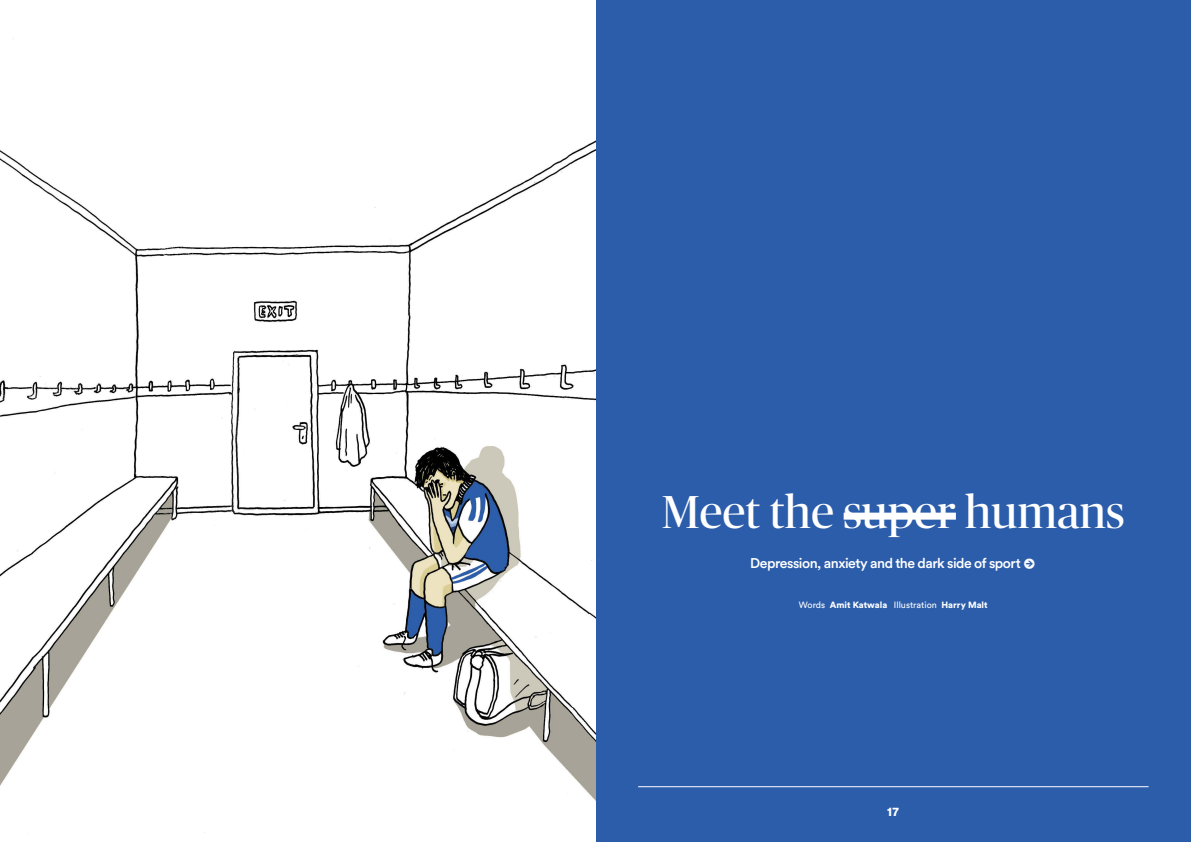
<style>
.page{position:relative;width:1191px;height:842px;background:#fff}
.page>*{position:absolute;margin:0;border:0;box-sizing:border-box;transform-origin:0 0}
.t1{font:46px "Publico Banner";letter-spacing:.01em;color:#fff}
.t2{font:500 14px "Circular Pro";letter-spacing:-.035em;color:#fff}
.t3{font:12px "N Haas Grotesk DS Std 75 Bd";color:#fff}
.t4{font:900 9px "Circular Pro";color:#fff}
.s1{font-family:"Mercury Numeric G1 Roman";font-weight:400}
.s2{font-weight:400}
</style>
<div class="page">
<img style="left:0;top:141px;width:595px;height:692px">
<div style="left:595px;top:0;width:596px;height:842px;background:#2c5dab"></div>
<hr style="left:638px;top:786px;width:510px;height:1px;background:#fff">
<div style="left:843px;top:513px;width:113px;height:7px;background:#fff"></div>
<hr style="left:595px;top:0;width:1px;height:842px;background:#fff">
<h1 class="t1" style="left:662px;top:481px;width:464px">Meet the super humans</h1>
<p class="t2" style="left:750px;top:554px;width:287px">Depression, anxiety and the dark side of sport <span class="s1">k</span></p>
<p class="t4" style="left:799px;top:599px;width:190px"><span class="s2">Words</span> Amit Katwala <span class="s2">Illustration</span> Harry Malt</p>
<p class="t3" style="left:887px;top:805px;width:13px">17</p>
</div>
